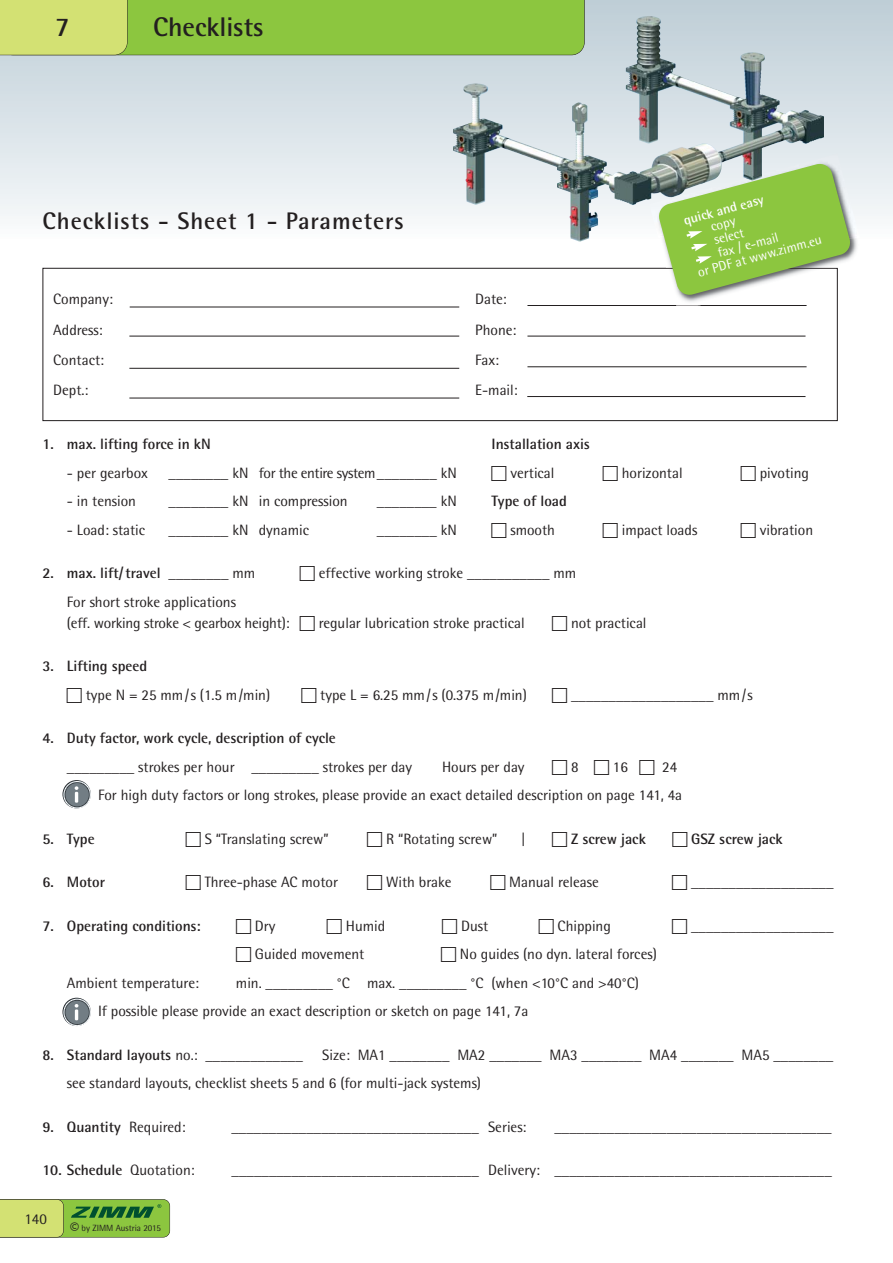
<style>
.page{position:relative;width:893px;height:1263px;background:#fff}
.page>*{position:absolute;margin:0;border:0;box-sizing:border-box;transform-origin:0 0}
.t1{font:700 27px "Rotis Semi Sans";color:#231f20}
.t2{font:700 24px "Rotis Semi Sans";letter-spacing:.04em;color:#231f20}
.t3{font:15px/28.5px "Rotis Semi Sans";color:#231f20}
.t4{font:700 15px "Rotis Semi Sans";color:#231f20}
.t5{font:15px "Rotis Semi Sans";letter-spacing:-.025em;color:#231f20}
.t6{font:13.5px "Rotis Semi Sans";color:#fff}
.t7{font:700 13.5px "Rotis Semi Sans";color:#fff}
.t8{font:9px "Rotis Semi Sans";color:#231f20}
.s1{font-weight:400}
.s2{font-size:18px}
</style>
<div class="page">
<svg style="left:0;top:1199px;width:170px;height:38px;background:#96c150"></svg>
<svg style="left:0;top:0;width:893px;height:238px"></svg>
<svg style="left:0;top:0;width:585px;height:55px;background:#9aca4a"></svg>
<div style="left:43px;top:268px;width:795px;height:153px;border:1px solid #231f20"></div>
<hr style="left:130px;top:307px;width:329px;height:1px;background:#231f20">
<hr style="left:129px;top:336px;width:330px;height:1px;background:#231f20">
<hr style="left:129px;top:368px;width:330px;height:1px;background:#231f20">
<hr style="left:129px;top:398px;width:330px;height:1px;background:#231f20">
<hr style="left:527px;top:305px;width:280px;height:1px;background:#231f20">
<hr style="left:527px;top:336px;width:278px;height:1px;background:#231f20">
<hr style="left:527px;top:366px;width:280px;height:1px;background:#231f20">
<hr style="left:527px;top:396px;width:278px;height:1px;background:#231f20">
<img style="left:453px;top:84px;width:56px;height:54px">
<svg style="left:62px;top:780px;width:29px;height:28px"></svg>
<svg style="left:62px;top:998px;width:29px;height:28px"></svg>
<img style="left:679px;top:296px;width:159px;height:9px">
<img style="left:851px;top:238px;width:6px;height:20px">
<img style="left:649px;top:154px;width:211px;height:84px">
<svg style="left:676px;top:305px;width:24px;height:1px"></svg>
<svg style="left:658px;top:163px;width:193px;height:133px;background:#a3ca74"></svg>
<h1 class="t1" style="left:55px;top:17px;width:16px">7</h1>
<h1 class="t1" style="left:153px;top:17px;width:112px">Checklists</h1>
<h2 class="t2" style="left:43px;top:213px;width:363px">Checklists - Sheet 1 - Parameters</h2>
<p class="t3" style="left:53px;top:287px;width:61px">Company:</p>
<p class="t3" style="left:475px;top:287px;width:33px">Date:</p>
<p class="t3" style="left:53px;top:317px;width:51px">Address:</p>
<p class="t3" style="left:475px;top:317px;width:43px">Phone:</p>
<p class="t3" style="left:53px;top:347px;width:52px">Contact:</p>
<p class="t3" style="left:475px;top:347px;width:25px">Fax:</p>
<p class="t3" style="left:53px;top:377px;width:37px">Dept.:</p>
<p class="t3" style="left:475px;top:377px;width:44px">E-mail:</p>
<p class="t7" style="left:683px;top:216px;width:84px;rotate:-15deg">quick and easy</p>
<p class="t6" style="left:710px;top:222px;width:27px;rotate:-15deg">copy</p>
<p class="t6" style="left:713px;top:235px;width:32px;rotate:-15deg">select</p>
<p class="t6" style="left:717px;top:248px;width:64px;rotate:-15deg">fax / e-mail</p>
<p class="t6" style="left:697px;top:268px;width:129px;rotate:-15deg">or PDF at www.zimm.eu</p>
<p class="t4" style="left:43px;top:439px;width:170px">1. max. lifting force in kN</p>
<p class="t3" style="left:67px;top:460px;width:83px">- per gearbox</p>
<p class="t5" style="left:169px;top:467px;width:290px">________ kN for the entire system________ kN</p>
<p class="t3" style="left:67px;top:488px;width:71px">- in tension</p>
<p class="t3" style="left:169px;top:488px;width:181px">________ kN in compression</p>
<p class="t3" style="left:377px;top:488px;width:81px">________ kN</p>
<p class="t3" style="left:67px;top:517px;width:80px">- Load: static</p>
<p class="t3" style="left:169px;top:517px;width:142px">________ kN dynamic</p>
<p class="t3" style="left:377px;top:517px;width:81px">________ kN</p>
<p class="t4" style="left:43px;top:568px;width:214px">2. max. lift/ travel <span class="s1">________ mm</span></p>
<p class="t3" style="left:319px;top:560px;width:259px">effective working stroke ___________ mm</p>
<p class="t3" style="left:67px;top:593px;width:224px;line-height:21px">For short stroke applications<br>(eff. working stroke &lt; gearbox height):</p>
<p class="t4" style="left:492px;top:439px;width:100px">Installation axis</p>
<p class="t3" style="left:510px;top:460px;width:46px">vertical</p>
<p class="t3" style="left:622px;top:460px;width:62px">horizontal</p>
<p class="t3" style="left:760px;top:460px;width:51px">pivoting</p>
<p class="t4" style="left:492px;top:496px;width:77px">Type of load</p>
<p class="t3" style="left:510px;top:517px;width:46px">smooth</p>
<p class="t3" style="left:622px;top:517px;width:77px">impact loads</p>
<p class="t3" style="left:760px;top:517px;width:55px">vibration</p>
<p class="t3" style="left:319px;top:610px;width:207px">regular lubrication stroke practical</p>
<p class="t3" style="left:571px;top:610px;width:77px">not practical</p>
<p class="t4" style="left:43px;top:661px;width:106px">3. Lifting speed</p>
<p class="t3" style="left:86px;top:682px;width:186px">type N = 25 mm/s (1.5 m/min)</p>
<p class="t3" style="left:320px;top:682px;width:208px">type L = 6.25 mm/s (0.375 m/min)</p>
<p class="t3" style="left:571px;top:682px;width:183px">___________________ mm/s</p>
<p class="t4" style="left:43px;top:733px;width:295px">4. Duty factor, work cycle, description of cycle</p>
<p class="t3" style="left:67px;top:754px;width:347px">_________ strokes per hour _________ strokes per day</p>
<p class="t3" style="left:442px;top:754px;width:84px">Hours per day</p>
<p class="t3" style="left:571px;top:754px;width:9px">8</p>
<p class="t3" style="left:613px;top:754px;width:17px">16</p>
<p class="t3" style="left:98px;top:754px;width:586px;text-indent:564px">24<br>For high duty factors or long strokes, please provide an exact detailed description on page 141, 4a</p>
<p class="t4" style="left:43px;top:833px;width:54px">5. Type</p>
<p class="t3" style="left:205px;top:826px;width:125px">S “Translating screw”</p>
<p class="t3" style="left:386px;top:826px;width:113px">R “Rotating screw”</p>
<p class="t3" style="left:521px;top:826px;width:6px">|</p>
<p class="t4" style="left:571px;top:833px;width:76px">Z screw jack</p>
<p class="t4" style="left:691px;top:833px;width:93px">GSZ screw jack</p>
<p class="t4" style="left:43px;top:877px;width:64px">6. Motor</p>
<p class="t3" style="left:205px;top:869px;width:135px">Three-phase AC motor</p>
<p class="t3" style="left:386px;top:869px;width:67px">With brake</p>
<p class="t3" style="left:509px;top:869px;width:91px">Manual release</p>
<p class="t3" style="left:691px;top:869px;width:144px">___________________</p>
<p class="t4" style="left:43px;top:920px;width:160px">7. Operating conditions:</p>
<p class="t3" style="left:255px;top:913px;width:22px">Dry</p>
<p class="t3" style="left:346px;top:913px;width:41px">Humid</p>
<p class="t3" style="left:461px;top:913px;width:29px">Dust</p>
<p class="t3" style="left:558px;top:913px;width:55px">Chipping</p>
<p class="t3" style="left:691px;top:913px;width:144px">___________________</p>
<p class="t3" style="left:255px;top:941px;width:111px">Guided movement</p>
<p class="t3" style="left:460px;top:941px;width:198px">No guides (no dyn. lateral forces)</p>
<p class="t3" style="left:67px;top:970px;width:134px">Ambient temperature:</p>
<p class="t3" style="left:98px;top:970px;width:542px;text-indent:138px">min. _________ °C max. _________ °C (when &lt;10°C and &gt;40°C)<br>If possible please provide an exact description or sketch on page 141, 7a</p>
<p class="t4" style="left:43px;top:1049px;width:262px">8. Standard layouts <span class="s1">no.: _____________</span></p>
<p class="t3" style="left:67px;top:1042px;width:768px;text-indent:255px">Size: MA1 ________ MA2 _______ MA3 ________ MA4 _______ MA5 ________ see standard layouts, checklist sheets 5 and 6 (for multi-jack systems)</p>
<p class="t4" style="left:43px;top:1121px;width:145px">9. Quantity <span class="s1">Required:</span></p>
<p class="t3" style="left:231px;top:1114px;width:297px">_________________________________ Series:</p>
<p class="t3" style="left:554px;top:1114px;width:279px">_____________________________________</p>
<p class="t4" style="left:43px;top:1165px;width:154px">10. Schedule <span class="s1">Quotation:</span></p>
<p class="t3" style="left:231px;top:1157px;width:602px">_________________________________ Delivery: _____________________________________</p>
<p class="t3" style="left:24px;top:1206px;width:24px">140</p>
<p class="t8" style="left:70px;top:1225px;width:92px"><span class="s2">©</span> by ZIMM Austria 2015</p>
</div>
